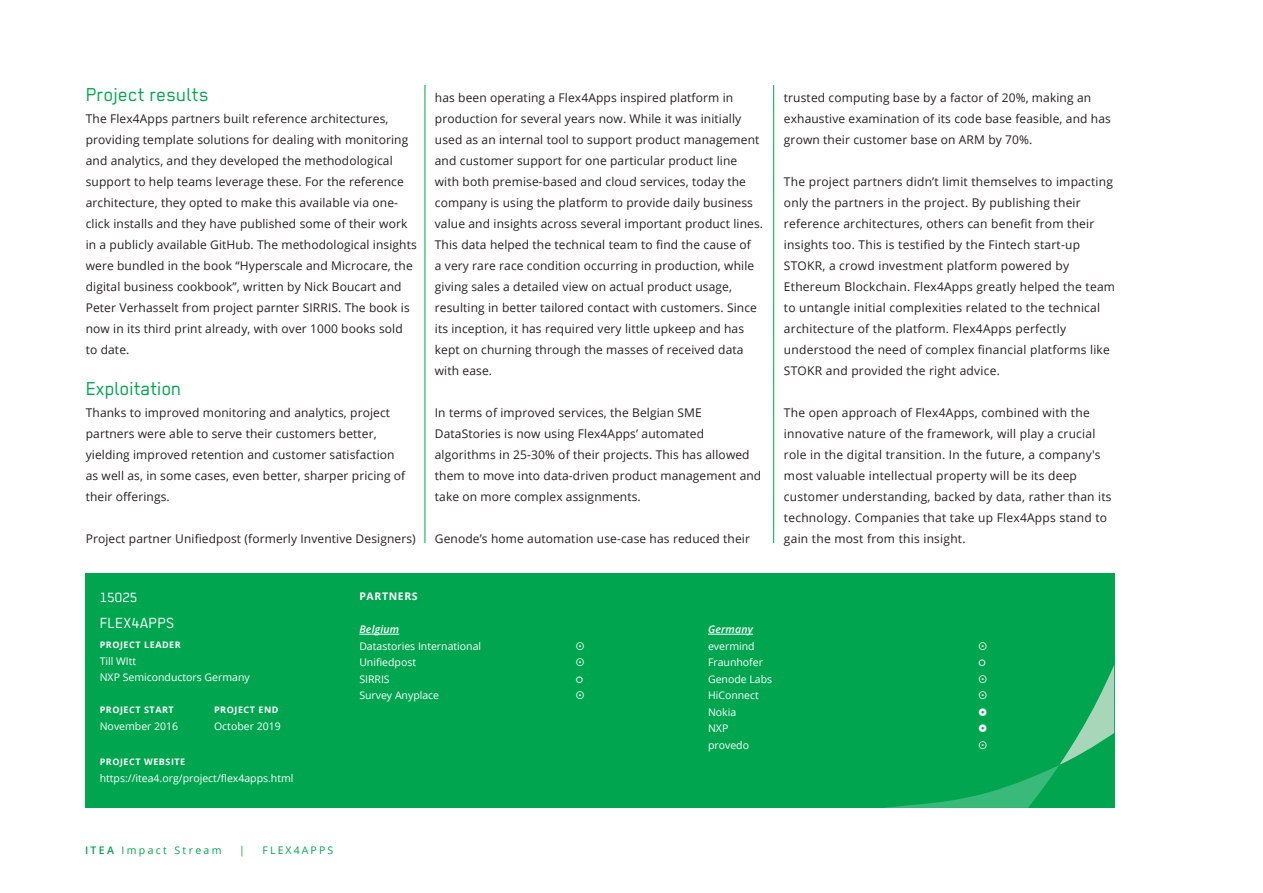
<style>
.page{position:relative;width:1263px;height:893px;background:#fff}
.page>*{position:absolute;margin:0;border:0;box-sizing:border-box;transform-origin:0 0}
.heading-B{font:21px "Regular";letter-spacing:.01em;color:#00a54f}
.project__project_nam{font:16.5px "Regular";letter-spacing:.01em;color:#fff}
.project__project_num{font:15px "Regular";letter-spacing:.01em;color:#fff}
.body{font:12px/21px "Open Sans";letter-spacing:.01em;color:#231f20}
.project__body__icons{font:10.5px "Open Sans";color:#fff}
.project__body{font:10.5px "Open Sans";color:#fff}
.body-2{font:10.5px "Open Sans";letter-spacing:.225em;color:#00a54f}
.project__heading-B{font:italic 600 10.5px "Open Sans";letter-spacing:.02em;color:#fff}
.body-3{font:10.5px "Open Sans";letter-spacing:.2em;color:#00a54f}
.project__heading-A{font:700 10.5px "Open Sans";letter-spacing:.06em;color:#fff}
.project__heading-A-2{font:700 9px "Open Sans";letter-spacing:.06em;color:#fff}
.s1{font-weight:600}
</style>
<div class="page">
<div style="left:85px;top:574px;width:1029px;height:234px;background:#00a54f"></div>
<hr style="left:425px;top:85px;width:1px;height:458px;background:#00a54f">
<hr style="left:773px;top:85px;width:1px;height:458px;background:#00a54f">
<hr style="left:359px;top:634px;width:40px;height:1px;background:#fff">
<hr style="left:708px;top:634px;width:45px;height:1px;background:#fff">
<svg style="left:884px;top:665px;width:230px;height:143px"></svg>
<p class="heading-B" style="left:86px;top:83px;width:124px">Project results</p>
<p class="body" style="left:86px;top:108px;width:333px">The Flex4Apps partners built reference architectures, providing template solutions for dealing with monitoring and analytics, and they developed the methodological support to help teams leverage these. For the reference architecture, they opted to make this available via one&shy;click installs and they have published some of their work in a publicly available GitHub. The methodological insights were bundled in the book “Hyperscale and Microcare, the digital business cookbook”, written by Nick Boucart and Peter Verhasselt from project parnter SIRRIS. The book is now in its third print already, with over 1000 books sold to date.</p>
<p class="heading-B" style="left:86px;top:377px;width:97px">Exploitation</p>
<p class="body" style="left:86px;top:402px;width:321px">Thanks to improved monitoring and analytics, project partners were able to serve their customers better, yielding improved retention and customer satisfaction as well as, in some cases, even better, sharper pricing of their offerings.</p>
<p class="body" style="left:86px;top:528px;width:332px">Project partner Unifiedpost (formerly Inventive Designers)</p>
<p class="body" style="left:435px;top:87px;width:330px">has been operating a Flex4Apps inspired platform in production for several years now. While it was initially used as an internal tool to support product management and customer support for one particular product line with both premise-based and cloud services, today the company is using the platform to provide daily business value and insights across several important product lines.<br>This data helped the technical team to find the cause of<br>a very rare race condition occurring in production, while giving sales a detailed view on actual product usage, resulting in better tailored contact with customers. Since its inception, it has required very little upkeep and has kept on churning through the masses of received data with ease.</p>
<p class="body" style="left:435px;top:402px;width:328px">In terms of improved services, the Belgian SME DataStories is now using Flex4Apps’ automated algorithms in 25-30% of their projects. This has allowed them to move into data-driven product management and take on more complex assignments.</p>
<p class="body" style="left:435px;top:528px;width:317px">Genode’s home automation use-case has reduced their</p>
<p class="body" style="left:784px;top:87px;width:328px">trusted computing base by a factor of 20%, making an exhaustive examination of its code base feasible, and has grown their customer base on ARM by 70%.</p>
<p class="body" style="left:784px;top:171px;width:333px">The project partners didn’t limit themselves to impacting only the partners in the project. By publishing their reference architectures, others can benefit from their insights too. This is testified by the Fintech start-up STOKR, a crowd investment platform powered by Ethereum Blockchain. Flex4Apps greatly helped the team to untangle initial complexities related to the technical architecture of the platform. Flex4Apps perfectly understood the need of complex financial platforms like STOKR and provided the right advice.</p>
<p class="body" style="left:784px;top:402px;width:329px">The open approach of Flex4Apps, combined with the innovative nature of the framework, will play a crucial role in the digital transition. In the future, a company's most valuable intellectual property will be its deep customer understanding, backed by data, rather than its technology. Companies that take up Flex4Apps stand to gain the most from this insight.</p>
<p class="project__project_num" style="left:100px;top:590px;width:39px">15025</p>
<p class="project__project_nam" style="left:100px;top:614px;width:76px">FLEX4APPS</p>
<p class="project__heading-A-2" style="left:100px;top:639px;width:83px">PROJECT LEADER</p>
<p class="project__body" style="left:100px;top:654px;width:38px">Till WItt</p>
<p class="project__body" style="left:100px;top:670px;width:152px">NXP Semiconductors Germany</p>
<p class="project__heading-A-2" style="left:100px;top:704px;width:76px">PROJECT START</p>
<p class="project__body" style="left:100px;top:719px;width:80px">November 2016</p>
<p class="project__heading-A-2" style="left:214px;top:704px;width:66px">PROJECT END</p>
<p class="project__body" style="left:214px;top:719px;width:68px">October 2019</p>
<p class="project__heading-A-2" style="left:100px;top:755px;width:87px">PROJECT WEBSITE</p>
<p class="project__body" style="left:100px;top:771px;width:195px">https://itea4.org/project/flex4apps.html</p>
<p class="project__heading-A" style="left:359px;top:589px;width:60px">PARTNERS</p>
<p class="project__heading-B" style="left:359px;top:622px;width:41px">Belgium</p>
<p class="project__body__icons" style="left:359px;top:639px;width:123px">Datastories International</p>
<p class="project__body__icons" style="left:359px;top:655px;width:58px">Unifiedpost</p>
<p class="project__body__icons" style="left:359px;top:672px;width:32px">SIRRIS</p>
<p class="project__body__icons" style="left:359px;top:688px;width:81px">Survey Anyplace</p>
<p class="project__heading-B" style="left:708px;top:622px;width:46px">Germany</p>
<p class="project__body__icons" style="left:708px;top:639px;width:48px">evermind</p>
<p class="project__body__icons" style="left:708px;top:655px;width:56px">Fraunhofer</p>
<p class="project__body__icons" style="left:708px;top:672px;width:66px">Genode Labs</p>
<p class="project__body__icons" style="left:708px;top:688px;width:52px">HiConnect</p>
<p class="project__body__icons" style="left:708px;top:705px;width:30px">Nokia</p>
<p class="project__body__icons" style="left:708px;top:721px;width:22px">NXP</p>
<p class="project__body__icons" style="left:708px;top:738px;width:42px">provedo</p>
<p class="body-2" style="left:85px;top:843px;width:138px"><span class="s1">ITEA</span> Impact Stream</p>
<p class="body-2" style="left:239px;top:843px;width:7px">|</p>
<p class="body-3" style="left:263px;top:843px;width:72px">FLEX4APPS</p>
</div>
